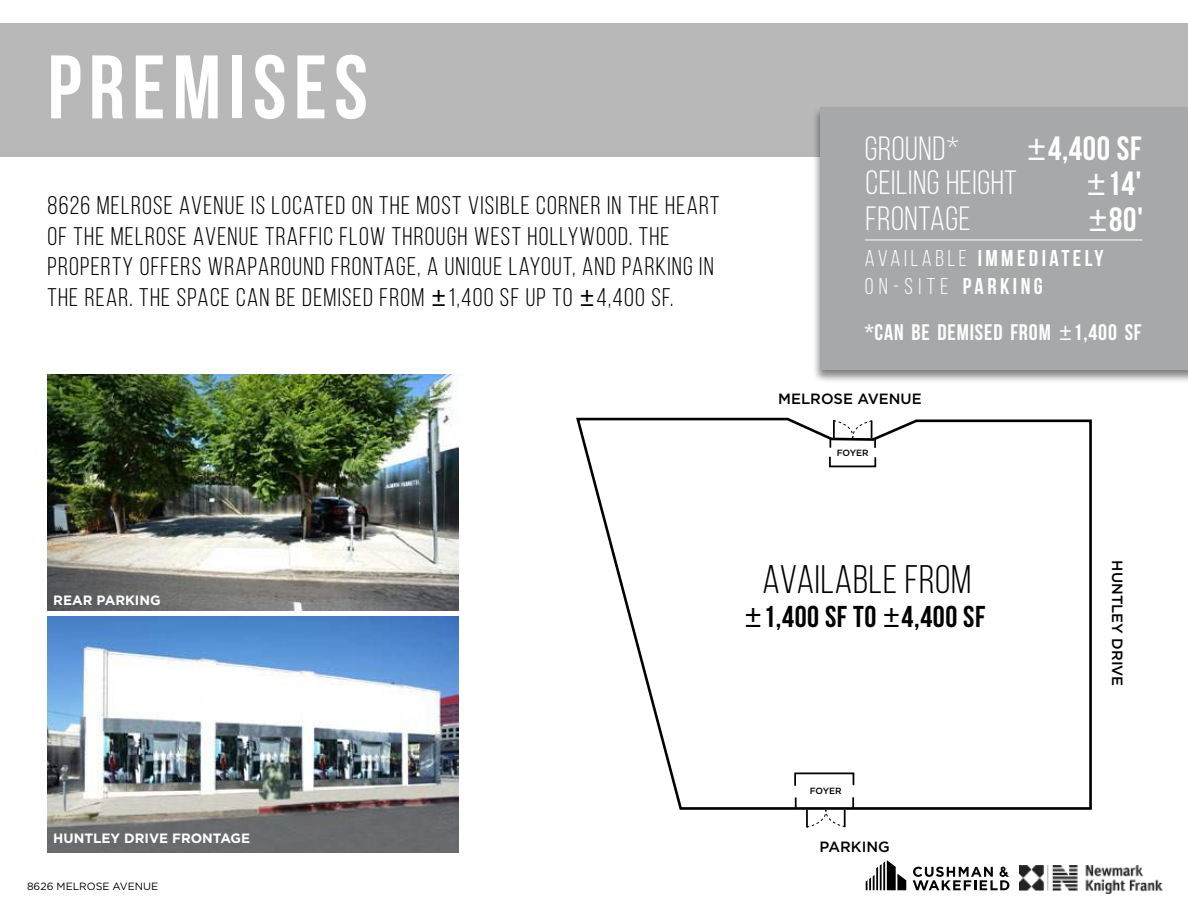
<style>
.page{position:relative;width:1188px;height:918px;background:#fff}
.page>*{position:absolute;margin:0;border:0;box-sizing:border-box;transform-origin:0 0}
.t1{font:90px "Bebas Neue";letter-spacing:.08em;color:#fff}
.t2{font:39.9px "Bebas Neue";letter-spacing:.02em;color:#000}
.t3{font:33.6px "Bebas Neue";letter-spacing:.02em;color:#fff}
.t4{font:33.6px "Bebas Neue";letter-spacing:.02em;color:#fff}
.t5{font:30.15px "Bebas Neue";letter-spacing:.02em;color:#000}
.t6{font:25.5px/30.6px "Bebas Neue";letter-spacing:.05em;color:#000}
.t7{font:22.8px/27.5px "Bebas Neue";letter-spacing:.15em;color:#fff}
.t8{font:22.5px "Bebas Neue";letter-spacing:.04em;color:#fff}
.t9{font:500 14.85px "Gotham";color:#000}
.t10{font:700 13.5px "Gotham";color:#fff}
.t11{font:10.5px "Gotham";color:#000}
.t12{font:500 9px "Gotham";letter-spacing:-.005em;color:#000}
.s1{font-family:"Gotham"}
.s2{font-style:inherit}
</style>
<div class="page">
<svg style="left:866px;top:860px;width:40px;height:30px"></svg>
<svg style="left:913px;top:867px;width:96px;height:23px"></svg>
<img style="left:1020px;top:866px;width:143px;height:28px">
<div style="left:0;top:23px;width:1188px;height:134px;background:#b8b8b9"></div>
<img style="left:48px;top:375px;width:411px;height:236px">
<img style="left:48px;top:617px;width:411px;height:236px">
<div style="left:811px;top:106px;width:377px;height:278px;background:#000;opacity:.5"></div>
<div style="left:821px;top:107px;width:367px;height:262px;background:#a7a8a9"></div>
<hr style="left:865px;top:240px;width:277px;height:1px;background:#fff">
<svg style="left:576px;top:417px;width:516px;height:393px"></svg>
<svg style="left:829px;top:420px;width:47px;height:28px"></svg>
<div style="left:829px;top:456px;width:47px;height:11px;background:#fff;border:2px solid #000"></div>
<svg style="left:806px;top:809px;width:40px;height:19px"></svg>
<svg style="left:795px;top:798px;width:2px;height:11px"></svg>
<svg style="left:852px;top:797px;width:2px;height:11px"></svg>
<svg style="left:793px;top:772px;width:62px;height:16px"></svg>
<h1 class="t1" style="left:48px;top:38px;width:322px">PREMISES</h1>
<p class="t6" style="left:48px;top:190px;width:674px">8626 MELROSE AVENUE IS LOCATED ON THE MOST VISIBLE CORNER IN THE HEART OF THE MELROSE AVENUE TRAFFIC FLOW THROUGH WEST HOLLYWOOD. THE PROPERTY OFFERS WRAPAROUND FRONTAGE, A UNIQUE LAYOUT, AND PARKING IN THE REAR. THE SPACE CAN BE DEMISED FROM <span class="s1">±</span>1,400 SF UP TO <span class="s1">±</span>4,400 SF.</p>
<h3 class="t3" style="left:865px;top:130px;width:96px">GROUND*</h3>
<h3 class="t4" style="left:1026px;top:130px;width:117px"><span class="s1">±</span>4,400 SF</h3>
<h3 class="t3" style="left:865px;top:165px;width:153px">CEILING HEIGHT</h3>
<h3 class="t4" style="left:1086px;top:165px;width:57px"><span class="s1">±</span>14'</h3>
<h3 class="t3" style="left:865px;top:200px;width:107px">FRONTAGE</h3>
<h3 class="t4" style="left:1087px;top:201px;width:57px"><span class="s1">±</span>80'</h3>
<p class="t7" style="left:865px;top:245px;width:240px"><span class="s2">AVAILABLE</span> IMMEDIATELY<br><span class="s2">ON-SITE</span> PARKING</p>
<p class="t8" style="left:865px;top:320px;width:279px">*CAN BE DEMISED FROM <span class="s1">±</span>1,400 SF</p>
<p class="t9" style="left:778px;top:389px;width:145px">MELROSE AVENUE</p>
<p class="t12" style="left:837px;top:446px;width:33px">FOYER</p>
<p class="t10" style="left:53px;top:591px;width:109px">REAR PARKING</p>
<p class="t10" style="left:53px;top:829px;width:198px">HUNTLEY DRIVE FRONTAGE</p>
<p class="t11" style="left:27px;top:879px;width:133px">8626 MELROSE AVENUE</p>
<h2 class="t2" style="left:763px;top:558px;width:210px">AVAILABLE FROM</h2>
<p class="t9" style="left:1127px;top:560px;width:127px;rotate:90deg">HUNTLEY DRIVE</p>
<p class="t5" style="left:744px;top:600px;width:243px"><span class="s1">±</span>1,400 SF TO <span class="s1">±</span>4,400 SF</p>
<p class="t12" style="left:810px;top:785px;width:33px">FOYER</p>
<p class="t9" style="left:820px;top:837px;width:72px">PARKING</p>
</div>
